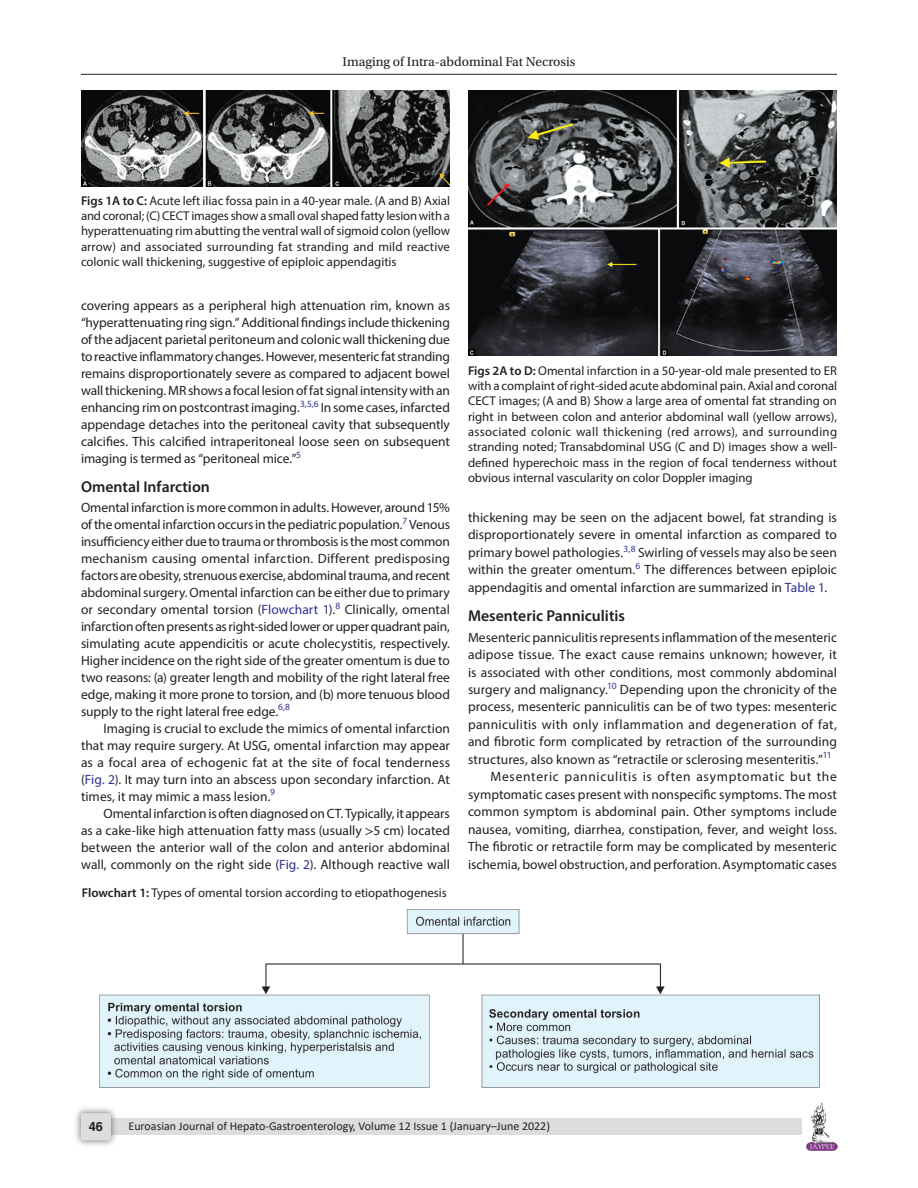
<style>
.page{position:relative;width:918px;height:1188px;background:#fff}
.page>*{position:absolute;margin:0;border:0;box-sizing:border-box;transform-origin:0 0}
.Head-2{font:600 15.75px "Myriad Pro";color:#231f20}
.Para-Indent{font:13.5px/17px "Myriad Pro";color:#231f20;text-align:justify}
.Para-NoIndent{font:13.5px/17px "Myriad Pro";color:#231f20;text-align:justify}
.t1{font:13.5px "Utopia Std";color:#231f20}
.FigCaption{font:12.75px/15.3px "Myriad Pro";color:#231f20;text-align:justify}
.t2{font:700 12.75px "Helvetica LT Std";color:#231f20}
.t3{font:12px "Calibri";color:#231f20}
.s1{font-weight:600}
.s2{color:#2e3092}
.s3{font-family:"STIX General"}
</style>
<div class="page">
<hr style="left:81px;top:74px;width:756px;height:1px;background:#231f20">
<img style="left:807px;top:1103px;width:30px;height:48px">
<div style="left:96px;top:1119px;width:706px;height:16px;background:#dcdddf"></div>
<div style="left:73px;top:1106px;width:45px;height:41px;background:#231f20;opacity:.61"></div>
<div style="left:81px;top:1113px;width:30px;height:27px;background:#dcdddf;border-radius:2px"></div>
<img style="left:81px;top:90px;width:369px;height:96px">
<img style="left:468px;top:90px;width:369px;height:266px">
<img style="left:100px;top:910px;width:719px;height:177px">
<p class="t1" style="left:343px;top:55px;width:234px">Imaging of Intra-abdominal Fat Necrosis</p>
<p class="FigCaption" style="left:81px;top:193px;width:371px"><span class="s1">Figs 1A to C:</span> Acute left iliac fossa pain in a 40-year male. (A and B) Axial and coronal; (C) CECT images show a small oval shaped fatty lesion with a hyperattenuating rim abutting the ventral wall of sigmoid colon (yellow arrow) and associated surrounding fat stranding and mild reactive colonic wall thickening, suggestive of epiploic appendagitis</p>
<p class="Para-Indent" style="left:81px;top:297px;width:371px">covering appears as a peripheral high attenuation rim, known as “hyperattenuating ring sign.” Additional findings include thickening of the adjacent parietal peritoneum and colonic wall thickening due to reactive inflammatory changes. However, mesenteric fat stranding remains disproportionately severe as compared to adjacent bowel wall thickening. MR shows a focal lesion of fat signal intensity with an enhancing rim on postcontrast imaging.<sup>3,5,6</sup> In some cases, infarcted appendage detaches into the peritoneal cavity that subsequently calcifies. This calcified intraperitoneal loose seen on subsequent imaging is termed as “peritoneal mice.”<sup>5</sup></p>
<p class="Head-2" style="left:81px;top:477px;width:130px">Omental Infarction</p>
<p class="Para-NoIndent" style="left:81px;top:499px;width:371px">Omental infarction is more common in adults. However, around 15% of the omental infarction occurs in the pediatric population.<sup>7</sup> Venous insufficiency either due to trauma or thrombosis is the most common mechanism causing omental infarction. Different predisposing factors are obesity, strenuous exercise, abdominal trauma, and recent abdominal surgery. Omental infarction can be either due to primary or secondary omental torsion (<span class="s2">Flowchart 1</span>).<sup>8</sup> Clinically, omental infarction often presents as right-sided lower or upper quadrant pain, simulating acute appendicitis or acute cholecystitis, respectively.<br>Higher incidence on the right side of the greater omentum is due to two reasons: (a) greater length and mobility of the right lateral free edge, making it more prone to torsion, and (b) more tenuous blood supply to the right lateral free edge.<sup>6,8</sup></p>
<p class="Para-Indent" style="left:81px;top:720px;width:371px;text-indent:22px">Imaging is crucial to exclude the mimics of omental infarction that may require surgery. At USG, omental infarction may appear as a focal area of echogenic fat at the site of focal tenderness (<span class="s2">Fig. 2</span>). It may turn into an abscess upon secondary infarction. At times, it may mimic a mass lesion.<sup>9</sup></p>
<p class="Para-Indent" style="left:81px;top:804px;width:371px;text-indent:22px">Omental infarction is often diagnosed on CT. Typically, it appears as a cake-like high attenuation fatty mass (usually <span class="s3">&gt;</span>5 cm) located between the anterior wall of the colon and anterior abdominal wall, commonly on the right side (<span class="s2">Fig. 2</span>). Although reactive wall</p>
<p class="FigCaption" style="left:82px;top:885px;width:367px"><span class="s1">Flowchart 1:</span> Types of omental torsion according to etiopathogenesis</p>
<p class="FigCaption" style="left:468px;top:363px;width:371px"><span class="s1">Figs 2A to D:</span> Omental infarction in a 50-year-old male presented to ER with a complaint of right-sided acute abdominal pain. Axial and coronal CECT images; (A and B) Show a large area of omental fat stranding on right in between colon and anterior abdominal wall (yellow arrows), associated colonic wall thickening (red arrows), and surrounding stranding noted; Transabdominal USG (C and D) images show a well&shy;defined hyperechoic mass in the region of focal tenderness without obvious internal vascularity on color Doppler imaging</p>
<p class="Para-Indent" style="left:468px;top:509px;width:371px;line-height:17.4px">thickening may be seen on the adjacent bowel, fat stranding is disproportionately severe in omental infarction as compared to primary bowel pathologies.<sup>3,8</sup> Swirling of vessels may also be seen within the greater omentum.<sup>6</sup> The differences between epiploic appendagitis and omental infarction are summarized in <span class="s2">Table 1</span>.</p>
<p class="Head-2" style="left:468px;top:606px;width:159px">Mesenteric Panniculitis</p>
<p class="Para-NoIndent" style="left:468px;top:628px;width:371px;line-height:17.4px">Mesenteric panniculitis represents inflammation of the mesenteric adipose tissue. The exact cause remains unknown; however, it is associated with other conditions, most commonly abdominal surgery and malignancy.<sup>10</sup> Depending upon the chronicity of the process, mesenteric panniculitis can be of two types: mesenteric panniculitis with only inflammation and degeneration of fat, and fibrotic form complicated by retraction of the surrounding structures, also known as “retractile or sclerosing mesenteritis.”<sup>11</sup></p>
<p class="Para-Indent" style="left:468px;top:768px;width:371px;line-height:17.4px;text-indent:22px">Mesenteric panniculitis is often asymptomatic but the symptomatic cases present with nonspecific symptoms. The most common symptom is abdominal pain. Other symptoms include nausea, vomiting, diarrhea, constipation, fever, and weight loss.<br>The fibrotic or retractile form may be complicated by mesenteric ischemia, bowel obstruction, and perforation. Asymptomatic cases</p>
<p class="t2" style="left:89px;top:1119px;width:16px">46</p>
<p class="t3" style="left:128px;top:1117px;width:423px">Euroasian Journal of Hepato-Gastroenterology, Volume 12 Issue 1 (January–June 2022)</p>
</div>
